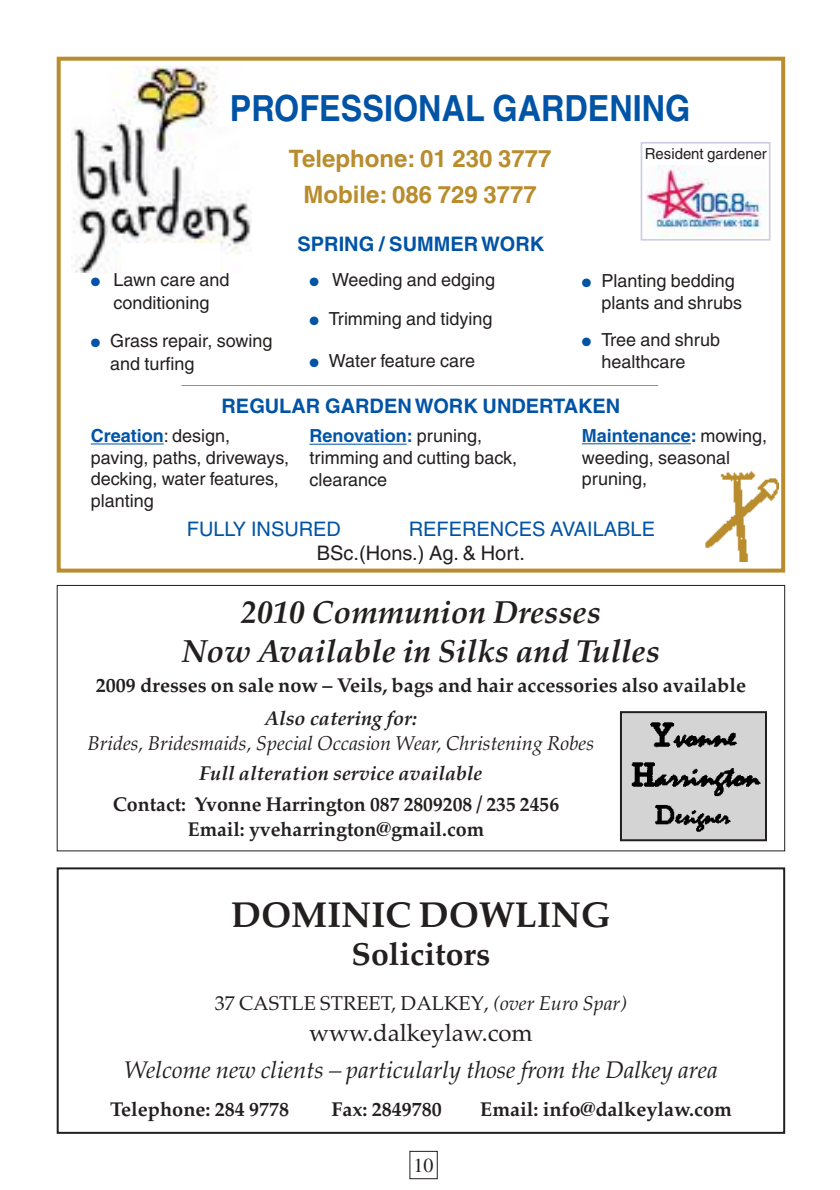
<style>
.page{position:relative;width:840px;height:1190px;background:#fff}
.page>*{position:absolute;margin:0;border:0;box-sizing:border-box;transform-origin:0 0}
.t1{font:700 36px "Helvetica";color:#0153a6;scale:.9 1}
.t2{font:700 36px "Palatino";color:#241f1f}
.t3{font:italic 700 32px/39px "Palatino";color:#241f1f;text-align:center}
.t4{font:700 32px "Palatino";color:#241f1f}
.t5{font:italic 24px "Palatino";color:#241f1f}
.t6{font:700 24px/36px "Helvetica";color:#b98c2d;text-align:center}
.t7{font:24px "Palatino";color:#241f1f}
.t8{font:700 20px/24.4px "Palatino";color:#241f1f;text-align:center}
.t9{font:italic 20px "Palatino";color:#241f1f}
.t10{font:italic 700 20px "Palatino";color:#241f1f}
.t11{font:700 20px "Helvetica";color:#0153a6}
.t12{font:20px "Palatino";color:#241f1f}
.t13{font:20px "Helvetica";color:#0153a6}
.t14{font:20px "Helvetica";color:#241f1f}
.t15{font:20px "Times";color:#241f1f}
.t16{font:18px/21.6px "Helvetica";color:#241f1f}
.t17{font:15.2px "Helvetica";color:#241f1f}
.s1{color:#0153a6}
.s2{font-weight:700;color:#0153a6}
.s3{font-style:italic}
</style>
<div class="page">
<div style="left:409px;top:1151px;width:29px;height:28px;border:1px solid #241f1f"></div>
<div style="left:57px;top:57px;width:728px;height:516px;border:4px solid #b98c2d"></div>
<img style="left:71px;top:66px;width:180px;height:206px">
<div style="left:641px;top:142px;width:130px;height:99px;border:2px solid #cdcde6"></div>
<img style="left:705px;top:471px;width:74px;height:91px">
<img style="left:646px;top:165px;width:119px;height:72px">
<div style="left:57px;top:867px;width:728px;height:267px;border:2px solid #241f1f"></div>
<div style="left:122px;top:244px;width:98px;height:34px;background:#fff"></div>
<hr style="left:91px;top:444px;width:73px;height:1px;background:#0153a6">
<hr style="left:309px;top:444px;width:45px;height:1px;background:#0153a6">
<hr style="left:364px;top:444px;width:43px;height:1px;background:#0153a6">
<hr style="left:582px;top:443px;width:109px;height:1px;background:#0153a6">
<hr style="left:181px;top:385px;width:477px;height:1px;background:#b98c2d">
<div style="left:57px;top:585px;width:728px;height:266px;border:1px solid #241f1f"></div>
<div style="left:621px;top:712px;width:145px;height:128px;background:#d5d4d5"></div>
<div style="left:620px;top:711px;width:147px;height:130px;border:2px solid #241f1f"></div>
<img style="left:631px;top:762px;width:130px;height:35px">
<img style="left:655px;top:805px;width:76px;height:27px">
<img style="left:650px;top:722px;width:88px;height:26px">
<h1 class="t1" style="left:230px;top:95px;width:513px">PROFESSIONAL GARDENING</h1>
<h3 class="t6" style="left:289px;top:143px;width:264px">Telephone: 01 230 3777<br>Mobile: 086 729 3777</h3>
<p class="t17" style="left:645px;top:148px;width:124px">Resident gardener</p>
<p class="t16" style="left:91px;top:270px;width:140px;line-height:23px;text-align:center"><span class="s1">●</span> Lawn care and conditioning</p>
<p class="t16" style="left:110px;top:332px;width:164px;line-height:22.2px;text-indent:-19px"><span class="s1">●</span> Grass repair, sowing and turfing</p>
<p class="t11" style="left:298px;top:236px;width:248px">SPRING / SUMMER WORK</p>
<p class="t16" style="left:309px;top:270px;width:187px"><span class="s1">●</span> Weeding and edging</p>
<p class="t16" style="left:309px;top:310px;width:185px"><span class="s1">●</span> Trimming and tidying</p>
<p class="t16" style="left:309px;top:352px;width:167px"><span class="s1">●</span> Water feature care</p>
<p class="t16" style="left:601px;top:271px;width:142px;line-height:22.2px;text-indent:-19px"><span class="s1">●</span> Planting bedding plants and shrubs</p>
<p class="t16" style="left:601px;top:330px;width:120px;line-height:22.2px;text-indent:-19px"><span class="s1">●</span> Tree and shrub healthcare</p>
<p class="t11" style="left:222px;top:399px;width:400px">REGULAR GARDEN WORK UNDERTAKEN</p>
<p class="t16" style="left:91px;top:427px;width:200px"><span class="s2">Creation</span>: design, paving, paths, driveways, decking, water features, planting</p>
<p class="t16" style="left:309px;top:427px;width:209px"><span class="s2">Renovation:</span> pruning, trimming and cutting back, clearance</p>
<p class="t16" style="left:582px;top:427px;width:187px"><span class="s2">Maintenance:</span> mowing, weeding, seasonal pruning,</p>
<p class="t13" style="left:187px;top:521px;width:156px">FULLY INSURED</p>
<p class="t13" style="left:409px;top:521px;width:248px">REFERENCES AVAILABLE</p>
<p class="t14" style="left:317px;top:545px;width:209px">BSc.(Hons.) Ag. &amp; Hort.</p>
<h2 class="t3" style="left:182px;top:596px;width:480px">2010 Communion Dresses<br>Now Available in Silks and Tulles</h2>
<p class="t8" style="left:96px;top:675px;width:652px">2009 dresses on sale now – Veils, bags and hair accessories also available</p>
<p class="t10" style="left:265px;top:711px;width:154px">Also catering for:</p>
<p class="t9" style="left:88px;top:735px;width:508px">Brides, Bridesmaids, Special Occasion Wear, Christening Robes</p>
<p class="t10" style="left:199px;top:765px;width:285px">Full alteration service available</p>
<p class="t8" style="left:113px;top:795px;width:448px">Contact: Yvonne Harrington 087 2809208 / 235 2456<br>Email: yveharrington@gmail.com</p>
<h1 class="t2" style="left:231px;top:901px;width:381px">DOMINIC DOWLING</h1>
<h2 class="t4" style="left:352px;top:942px;width:140px">Solicitors</h2>
<p class="t12" style="left:215px;top:996px;width:414px">37 CASTLE STREET, DALKEY, <span class="s3">(over Euro Spar)</span></p>
<h3 class="t7" style="left:309px;top:1023px;width:225px">www.dalkeylaw.com</h3>
<h3 class="t5" style="left:124px;top:1061px;width:595px">Welcome new clients – particularly those from the Dalkey area</h3>
<p class="t8" style="left:110px;top:1099px;width:181px">Telephone: 284 9778</p>
<p class="t8" style="left:332px;top:1099px;width:112px">Fax: 2849780</p>
<p class="t8" style="left:480px;top:1099px;width:253px">Email: info@dalkeylaw.com</p>
<p class="t15" style="left:414px;top:1158px;width:21px">10</p>
</div>
